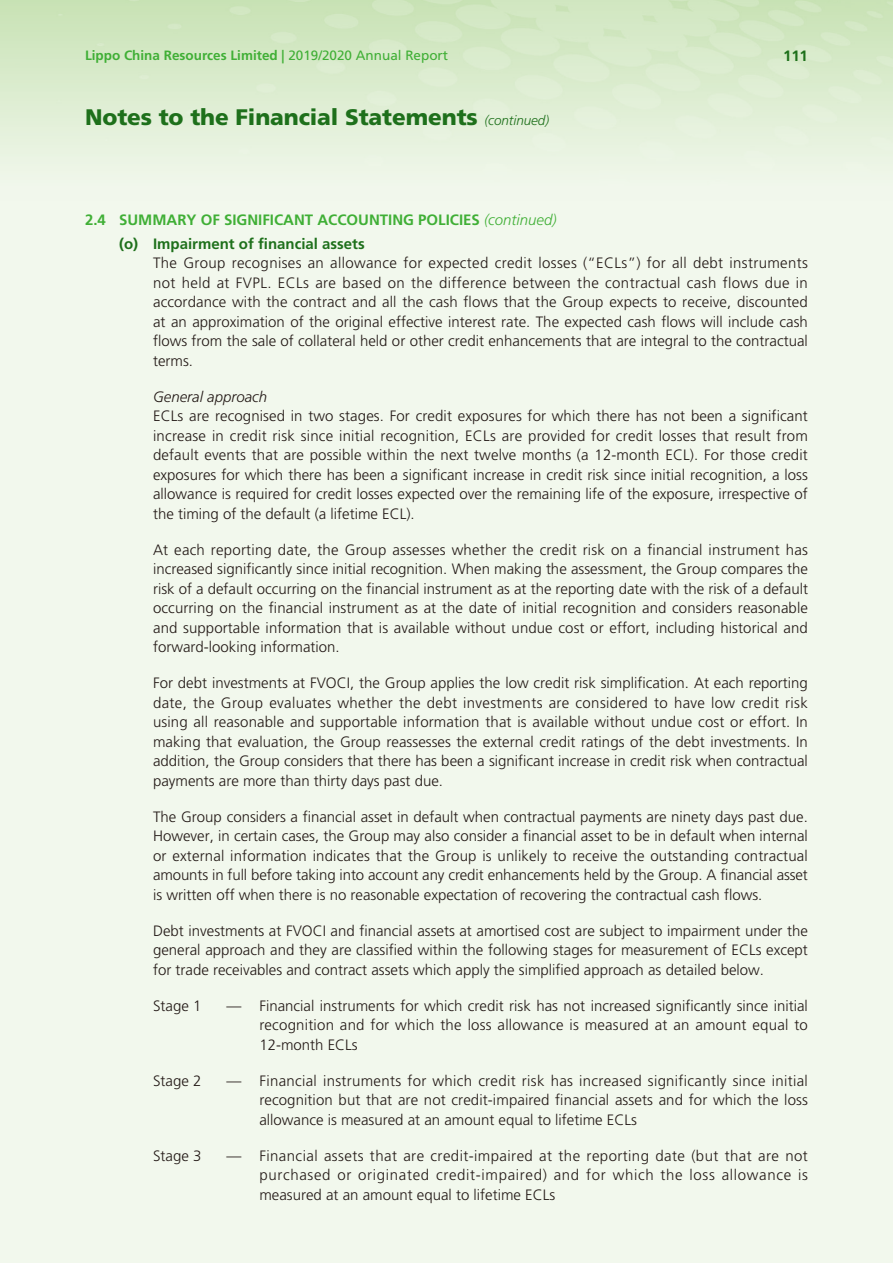
<style>
.page{position:relative;width:893px;height:1263px;background:#fff}
.page>*{position:absolute;margin:0;border:0;box-sizing:border-box;transform-origin:0 0}
.t1{font:900 22.5px "Frutiger LT Std";letter-spacing:-.005em;color:#1e701b}
.t2{font:300 15px/19.5px "Frutiger LT Std";color:#231916;text-align:justify}
.t3{font:700 15px/23.7px "Frutiger LT Std";color:#40af36}
.t4{font:italic 300 15px "Frutiger LT Std";color:#231916}
.t5{font:700 15px "Frutiger LT Std";color:#1e701b}
.t6{font:700 13.5px "Frutiger LT Std";color:#40af36}
.s1{font-weight:400}
.s2{font-weight:300;font-style:italic;font-size:13.5px}
.s3{font-weight:300;font-style:italic}
.s4{color:#1e701b}
</style>
<div class="page">
<div style="left:1px;top:0;width:892px;height:1263px;background:#f2f8ed"></div>
<p class="t6" style="left:85px;top:49px;width:365px">Lippo China Resources Limited | <span class="s1">2019/2020 Annual Report</span></p>
<p class="t5" style="left:783px;top:49px;width:26px">111</p>
<h1 class="t1" style="left:85px;top:107px;width:466px">Notes to the Financial Statements <span class="s2">(continued)</span></h1>
<p class="t3" style="left:119px;top:209px;width:439px;text-indent:-34px">2.4 SUMMARY OF SIGNIFICANT ACCOUNTING POLICIES <span class="s3">(continued) </span><span class="s4">(o) Impairment of financial assets</span></p>
<p class="t2" style="left:153px;top:254px;width:656px">The Group recognises an allowance for expected credit losses (“ECLs”) for all debt instruments not held at FVPL. ECLs are based on the difference between the contractual cash flows due in accordance with the contract and all the cash flows that the Group expects to receive, discounted at an approximation of the original effective interest rate. The expected cash flows will include cash flows from the sale of collateral held or other credit enhancements that are integral to the contractual terms.</p>
<p class="t4" style="left:153px;top:389px;width:116px">General approach</p>
<p class="t2" style="left:153px;top:407px;width:656px">ECLs are recognised in two stages. For credit exposures for which there has not been a significant increase in credit risk since initial recognition, ECLs are provided for credit losses that result from default events that are possible within the next twelve months (a 12-month ECL). For those credit exposures for which there has been a significant increase in credit risk since initial recognition, a loss allowance is required for credit losses expected over the remaining life of the exposure, irrespective of the timing of the default (a lifetime ECL).</p>
<p class="t2" style="left:153px;top:541px;width:656px">At each reporting date, the Group assesses whether the credit risk on a financial instrument has increased significantly since initial recognition. When making the assessment, the Group compares the risk of a default occurring on the financial instrument as at the reporting date with the risk of a default occurring on the financial instrument as at the date of initial recognition and considers reasonable and supportable information that is available without undue cost or effort, including historical and forward-looking information.</p>
<p class="t2" style="left:153px;top:674px;width:656px">For debt investments at FVOCI, the Group applies the low credit risk simplification. At each reporting date, the Group evaluates whether the debt investments are considered to have low credit risk using all reasonable and supportable information that is available without undue cost or effort. In making that evaluation, the Group reassesses the external credit ratings of the debt investments. In addition, the Group considers that there has been a significant increase in credit risk when contractual payments are more than thirty days past due.</p>
<p class="t2" style="left:153px;top:808px;width:656px">The Group considers a financial asset in default when contractual payments are ninety days past due.<br>However, in certain cases, the Group may also consider a financial asset to be in default when internal or external information indicates that the Group is unlikely to receive the outstanding contractual amounts in full before taking into account any credit enhancements held by the Group. A financial asset is written off when there is no reasonable expectation of recovering the contractual cash flows.</p>
<p class="t2" style="left:153px;top:922px;width:656px">Debt investments at FVOCI and financial assets at amortised cost are subject to impairment under the general approach and they are classified within the following stages for measurement of ECLs except for trade receivables and contract assets which apply the simplified approach as detailed below.</p>
<p class="t2" style="left:153px;top:997px;width:50px">Stage 1</p>
<p class="t2" style="left:259px;top:997px;width:550px;text-indent:-33px">— Financial instruments for which credit risk has not increased significantly since initial recognition and for which the loss allowance is measured at an amount equal to 12-month ECLs</p>
<p class="t2" style="left:153px;top:1072px;width:50px">Stage 2</p>
<p class="t2" style="left:259px;top:1072px;width:550px;text-indent:-33px">— Financial instruments for which credit risk has increased significantly since initial recognition but that are not credit-impaired financial assets and for which the loss allowance is measured at an amount equal to lifetime ECLs</p>
<p class="t2" style="left:153px;top:1147px;width:50px">Stage 3</p>
<p class="t2" style="left:259px;top:1147px;width:550px;text-indent:-33px">— Financial assets that are credit-impaired at the reporting date (but that are not purchased or originated credit-impaired) and for which the loss allowance is measured at an amount equal to lifetime ECLs</p>
</div>
